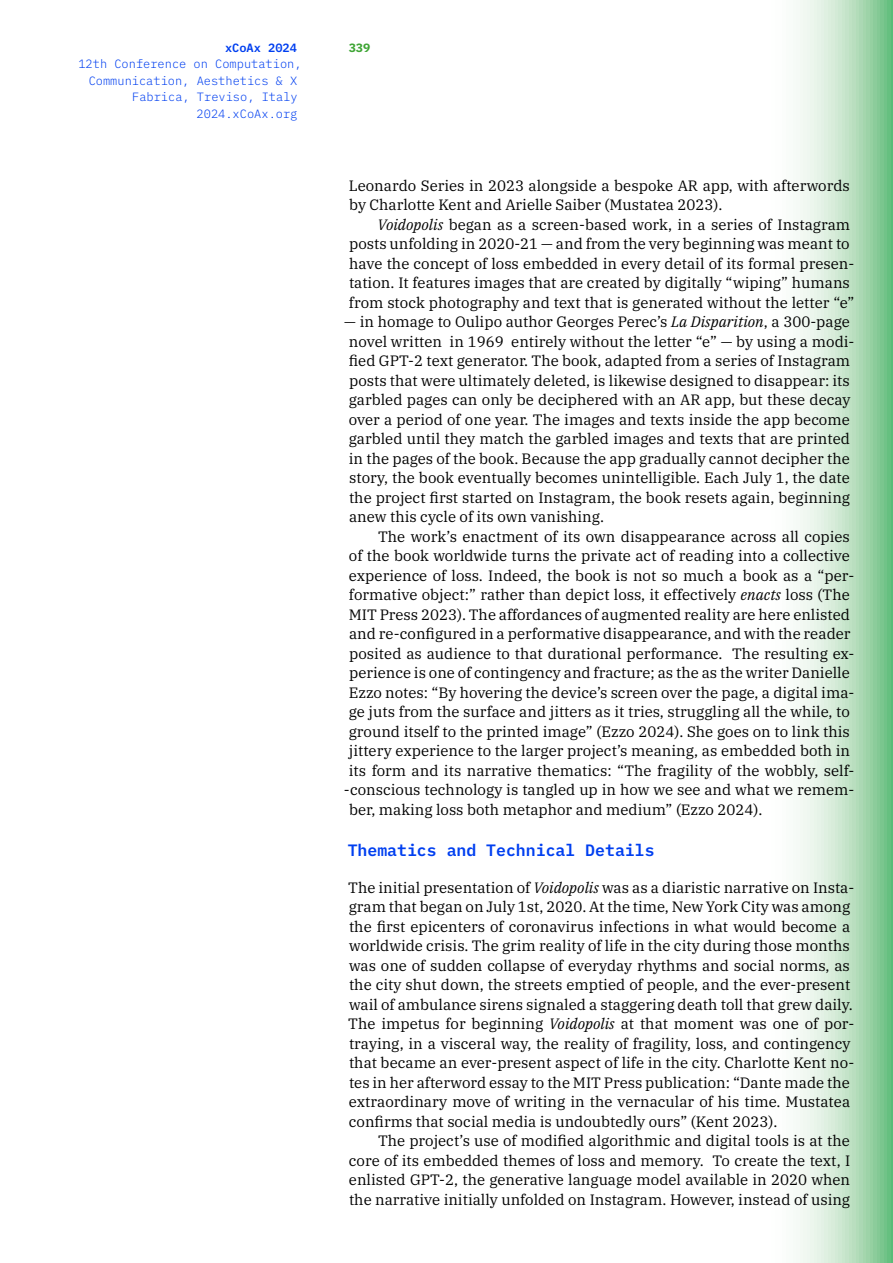
<style>
.page{position:relative;width:893px;height:1263px;background:#fff}
.page>*{position:absolute;margin:0;border:0;box-sizing:border-box;transform-origin:0 0}
.Sub_Title_Papers{font:600 16.5px "IBM Plex Mono";color:#003ff0}
.Main_text{font:15px/19.5px "IBM Plex Serif";color:#000}
.t1{font:300 12px "IBM Plex Mono";color:#003ff0}
.t2{font:600 12px "IBM Plex Mono";color:#003ff0}
.t3{font:700 12px "IBM Plex Mono";color:#3fa535}
.s1{font-style:italic}
</style>
<div class="page">
<svg style="left:800px;top:0;width:93px;height:1263px;background:#bae0c2"></svg>
<p class="t2" style="left:225px;top:38px;width:73px">xCoAx 2024</p>
<p class="t1" style="left:78px;top:55px;width:225px">12th Conference on Computation,</p>
<p class="t1" style="left:89px;top:72px;width:210px">Communication, Aesthetics &amp; X</p>
<p class="t1" style="left:132px;top:88px;width:167px">Fabrica, Treviso, Italy</p>
<p class="t1" style="left:197px;top:105px;width:102px">2024.xCoAx.org</p>
<p class="t3" style="left:349px;top:38px;width:23px">339</p>
<p class="Main_text" style="left:349px;top:174px;width:502px">Leonardo Series in 2023 alongside a bespoke AR app, with afterwords by Charlotte Kent and Arielle Saiber (Mustatea 2023).</p>
<p class="Main_text" style="left:349px;top:213px;width:507px;text-indent:29px"><span class="s1">Voidopolis</span> began as a screen-based work, in a series of Instagram posts unfolding in 2020-21 — and from the very beginning was meant to have the concept of loss embedded in every detail of its formal presen&shy;tation. It features images that are created by digitally “wiping” humans from stock photography and text that is generated without the letter “e”</p>
<p class="Main_text" style="left:344px;top:311px;width:512px">— in homage to Oulipo author Georges Perec’s <span class="s1">La Disparition</span>, a 300-page novel written in 1969 entirely without the letter “e” — by using a modi&shy;fied GPT-2 text generator. The book, adapted from a series of Instagram posts that were ultimately deleted, is likewise designed to disappear: its garbled pages can only be deciphered with an AR app, but these decay over a period of one year. The images and texts inside the app become garbled until they match the garbled images and texts that are printed in the pages of the book. Because the app gradually cannot decipher the story, the book eventually becomes unintelligible. Each July 1, the date the project first started on Instagram, the book resets again, beginning anew this cycle of its own vanishing.</p>
<p class="Main_text" style="left:378px;top:525px;width:473px">The work’s enactment of its own disappearance across all copies</p>
<p class="Main_text" style="left:349px;top:545px;width:502px">of the book worldwide turns the private act of reading into a collective</p>
<p class="Main_text" style="left:349px;top:564px;width:507px">experience of loss. Indeed, the book is not so much a book as a “per-</p>
<p class="Main_text" style="left:349px;top:584px;width:502px">formative object:” rather than depict loss, it effectively <span class="s1">enacts</span> loss (The</p>
<p class="Main_text" style="left:349px;top:603px;width:503px">MIT Press 2023). The affordances of augmented reality are here enlisted</p>
<p class="Main_text" style="left:349px;top:623px;width:503px">and re-configured in a performative disappearance, and with the reader</p>
<p class="Main_text" style="left:349px;top:642px;width:507px">posited as audience to that durational performance. The resulting ex-</p>
<p class="Main_text" style="left:349px;top:662px;width:502px">perience is one of contingency and fracture; as the as the writer Danielle</p>
<p class="Main_text" style="left:349px;top:681px;width:507px">Ezzo notes: “By hovering the device’s screen over the page, a digital ima-</p>
<p class="Main_text" style="left:349px;top:701px;width:502px">ge juts from the surface and jitters as it tries, struggling all the while, to</p>
<p class="Main_text" style="left:349px;top:720px;width:503px">ground itself to the printed image” (Ezzo 2024). She goes on to link this</p>
<p class="Main_text" style="left:349px;top:740px;width:503px">jittery experience to the larger project’s meaning, as embedded both in</p>
<p class="Main_text" style="left:349px;top:759px;width:507px">its form and its narrative thematics: “The fragility of the wobbly, self-</p>
<p class="Main_text" style="left:344px;top:779px;width:512px">-conscious technology is tangled up in how we see and what we remem-</p>
<p class="Main_text" style="left:349px;top:798px;width:415px">ber, making loss both metaphor and medium” (Ezzo 2024).</p>
<p class="Sub_Title_Papers" style="left:348px;top:837px;width:308px">Thematics and Technical Details</p>
<p class="Main_text" style="left:348px;top:876px;width:508px">The initial presentation of <span class="s1">Voidopolis</span> was as a diaristic narrative on Insta&shy;gram that began on July 1st, 2020. At the time, New York City was among the first epicenters of coronavirus infections in what would become a worldwide crisis. The grim reality of life in the city during those months was one of sudden collapse of everyday rhythms and social norms, as the city shut down, the streets emptied of people, and the ever-present wail of ambulance sirens signaled a staggering death toll that grew daily.<br>The impetus for beginning <span class="s1">Voidopolis</span> at that moment was one of por&shy;traying, in a visceral way, the reality of fragility, loss, and contingency that became an ever-present aspect of life in the city. Charlotte Kent no&shy;tes in her afterword essay to the MIT Press publication: “Dante made the extraordinary move of writing in the vernacular of his time. Mustatea confirms that social media is undoubtedly ours” (Kent 2023).</p>
<p class="Main_text" style="left:349px;top:1130px;width:503px;text-align:justify;text-indent:29px">The project’s use of modified algorithmic and digital tools is at the core of its embedded themes of loss and memory. To create the text, I enlisted GPT-2, the generative language model available in 2020 when the narrative initially unfolded on Instagram. However, instead of using</p>
</div>
